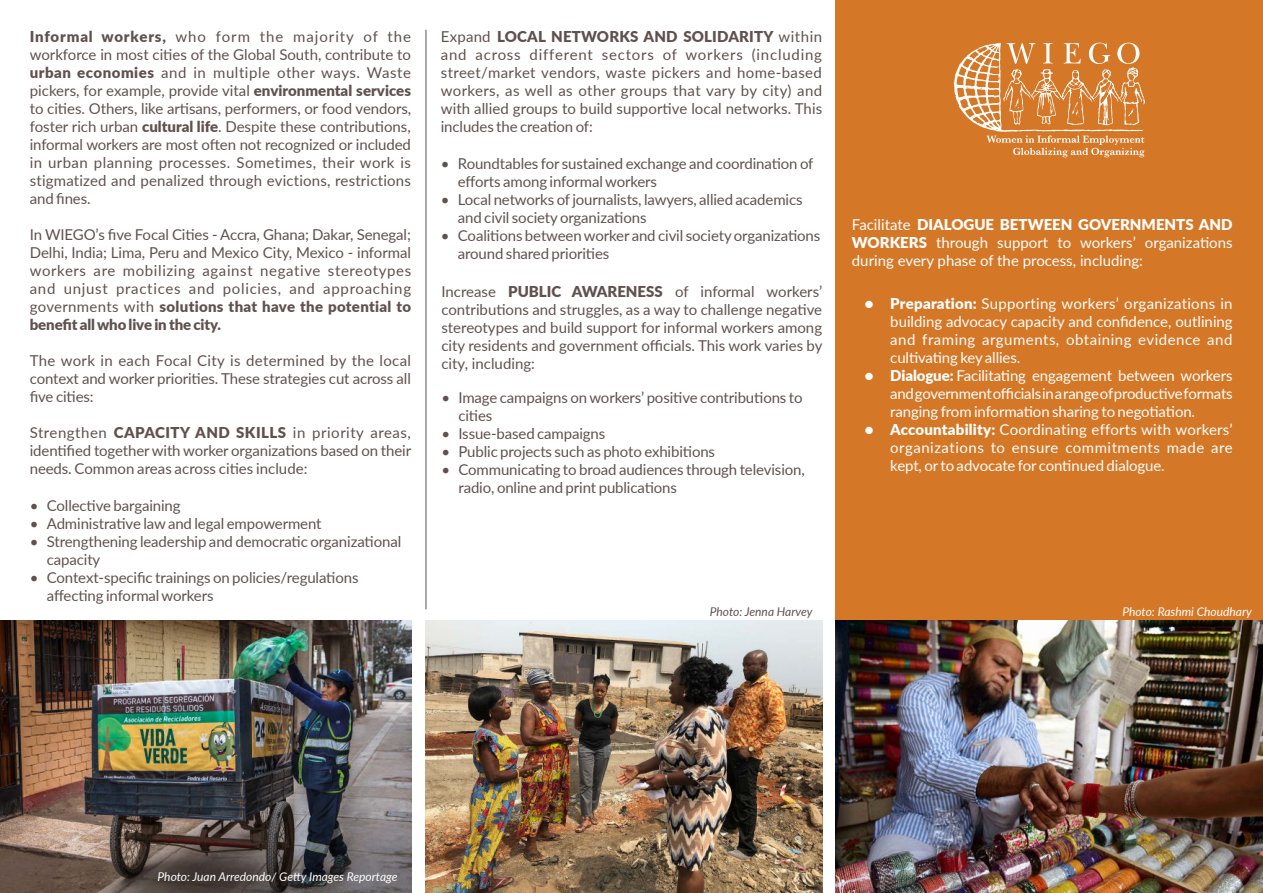
<style>
.page{position:relative;width:1263px;height:893px;background:#fff}
.page>*{position:absolute;margin:0;border:0;box-sizing:border-box;transform-origin:0 0}
.t1{font:15px/18px "Lato";letter-spacing:-.01em;color:#60514f}
.t2{font:15px/18px "Lato";letter-spacing:-.01em;color:#fff;text-align:justify}
.t3{font:italic 12px "Lato";color:#fff}
.t4{font:italic 12px "Lato";letter-spacing:-.005em;color:#60514f}
.s1{font-weight:900}
</style>
<div class="page">
<div style="left:836px;top:0;width:427px;height:893px;background:#d47727"></div>
<img style="left:836px;top:621px;width:427px;height:272px">
<img style="left:426px;top:621px;width:396px;height:272px">
<img style="left:0;top:621px;width:411px;height:272px">
<svg style="left:954px;top:43px;width:191px;height:114px"></svg>
<hr style="left:426px;top:30px;width:1px;height:579px;background:#60514f">
<p class="t1" style="left:30px;top:28px;width:383px;text-align:justify"><span class="s1">Informal workers,</span> who form the majority of the workforce in most cities of the Global South, contribute to <span class="s1">urban economies</span> and in multiple other ways. Waste pickers, for example, provide vital <span class="s1">environmental services </span>to cities. Others, like artisans, performers, or food vendors, foster rich urban <span class="s1">cultural life</span>. Despite these contributions, informal workers are most often not recognized or included in urban planning processes. Sometimes, their work is stigmatized and penalized through evictions, restrictions and fines.</p>
<p class="t1" style="left:30px;top:225px;width:383px;text-align:justify">In WIEGO’s five Focal Cities - Accra, Ghana; Dakar, Senegal; Delhi, India; Lima, Peru and Mexico City, Mexico - informal workers are mobilizing against negative stereotypes and unjust practices and policies, and approaching governments with <span class="s1">solutions that have the potential to benefit all who live in the city.</span></p>
<p class="t1" style="left:30px;top:351px;width:383px;text-align:justify">The work in each Focal City is determined by the local context and worker priorities. These strategies cut across all five cities:</p>
<p class="t1" style="left:30px;top:423px;width:383px;text-align:justify">Strengthen <span class="s1">CAPACITY AND SKILLS</span> in priority areas, identified together with worker organizations based on their needs. Common areas across cities include:</p>
<p class="t1" style="left:30px;top:498px;width:152px">• Collective bargaining</p>
<p class="t1" style="left:30px;top:516px;width:293px">• Administrative law and legal empowerment</p>
<p class="t1" style="left:47px;top:534px;width:356px;text-indent:-17px">• Strengthening leadership and democratic organizational capacity</p>
<p class="t1" style="left:47px;top:570px;width:313px;text-indent:-17px">• Context-specific trainings on policies/regulations affecting informal workers</p>
<p class="t1" style="left:441px;top:28px;width:383px;text-align:justify">Expand <span class="s1">LOCAL NETWORKS AND SOLIDARITY</span> within and across different sectors of workers (including street/market vendors, waste pickers and home-based workers, as well as other groups that vary by city) and with allied groups to build supportive local networks. This includes the creation of:</p>
<p class="t1" style="left:458px;top:156px;width:357px;text-indent:-17px">• Roundtables for sustained exchange and coordination of efforts among informal workers</p>
<p class="t1" style="left:458px;top:192px;width:346px;text-indent:-17px">• Local networks of journalists, lawyers, allied academics and civil society organizations</p>
<p class="t1" style="left:458px;top:228px;width:364px;text-indent:-17px">• Coalitions between worker and civil society organizations around shared priorities</p>
<p class="t2" style="left:852px;top:217px;width:382px">Facilitate <span class="s1">DIALOGUE BETWEEN GOVERNMENTS AND WORKERS</span> through support to workers’ organizations during every phase of the process, including:</p>
<p class="t1" style="left:441px;top:284px;width:383px;text-align:justify">Increase <span class="s1">PUBLIC AWARENESS</span> of informal workers’ contributions and struggles, as a way to challenge negative stereotypes and build support for informal workers among city residents and government officials. This work varies by city, including:</p>
<p class="t2" style="left:890px;top:294px;width:344px;text-indent:-26px"><span class="s1">• Preparation:</span> Supporting workers’ organizations in building advocacy capacity and confidence, outlining and framing arguments, obtaining evidence and cultivating key allies.</p>
<p class="t2" style="left:890px;top:366px;width:344px;text-indent:-26px"><span class="s1">• Dialogue:</span> Facilitating engagement between workers and government officials in a range of productive formats ranging from information sharing to negotiation.</p>
<p class="t2" style="left:890px;top:420px;width:344px;text-indent:-26px"><span class="s1">• Accountability:</span> Coordinating efforts with workers’ organizations to ensure commitments made are kept, or to advocate for continued dialogue.</p>
<p class="t1" style="left:458px;top:390px;width:346px;text-indent:-17px">• Image campaigns on workers’ positive contributions to cities</p>
<p class="t1" style="left:441px;top:426px;width:165px">• Issue-based campaigns</p>
<p class="t1" style="left:441px;top:444px;width:275px">• Public projects such as photo exhibitions</p>
<p class="t1" style="left:458px;top:462px;width:348px;text-indent:-17px">• Communicating to broad audiences through television, radio, online and print publications</p>
<p class="t4" style="left:710px;top:607px;width:104px">Photo: Jenna Harvey</p>
<p class="t3" style="left:1122px;top:607px;width:131px">Photo: Rashmi Choudhary</p>
<p class="t3" style="left:158px;top:868px;width:241px">Photo: Juan Arredondo/ Getty Images Reportage</p>
</div>
